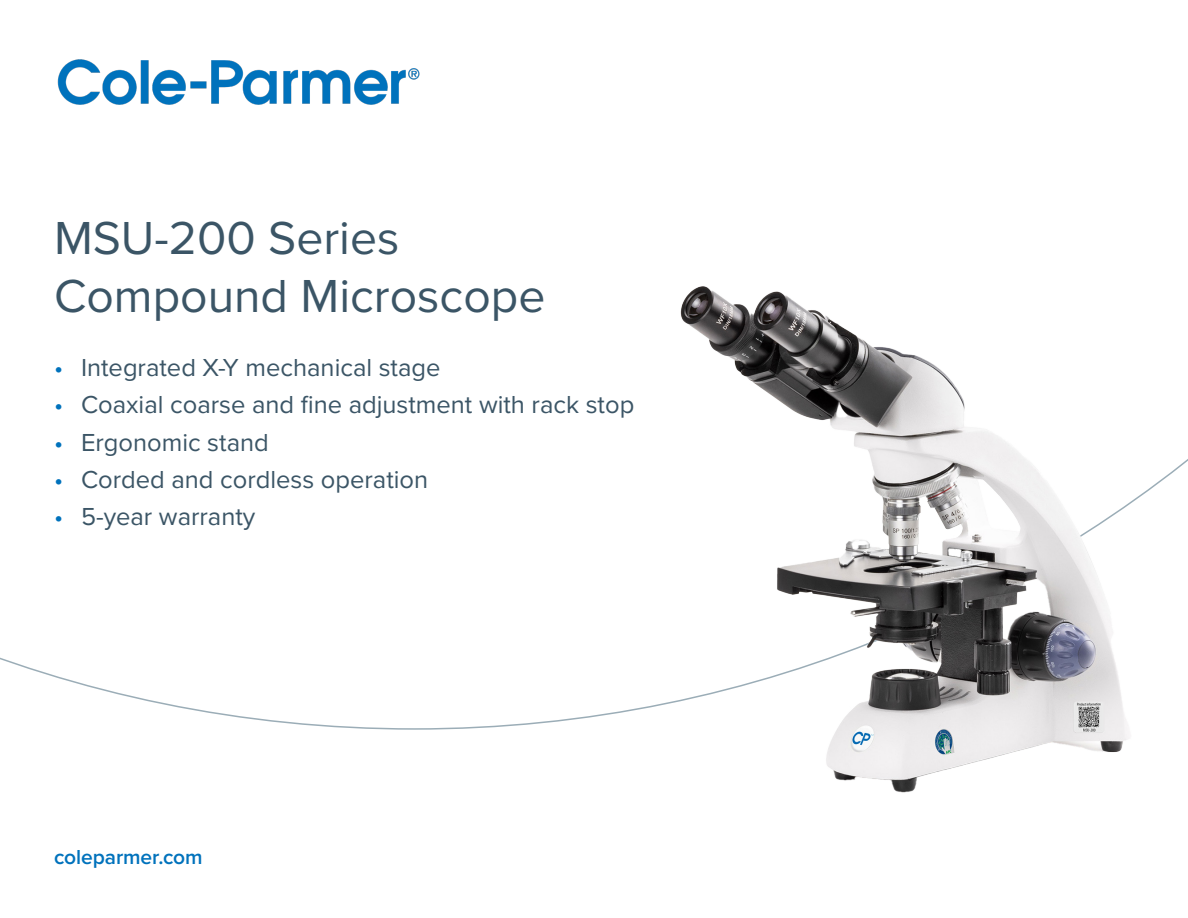
<style>
.page{position:relative;width:1188px;height:918px;background:#fff}
.page>*{position:absolute;margin:0;border:0;box-sizing:border-box;transform-origin:0 0}
.t1{font:48px "Proxima Nova";color:#3b5566}
.t2{font:25.5px "Proxima Nova";color:#3b5566}
.t3{font:600 21px "Proxima Nova";letter-spacing:-.005em;color:#0072bc}
.s1{color:#0072bc}
</style>
<div class="page">
<img style="left:57px;top:59px;width:363px;height:46px">
<img style="left:680px;top:286px;width:454px;height:507px">
<p class="t1" style="left:54px;top:202px;width:347px">MSU-200 Series</p>
<p class="t1" style="left:54px;top:260px;width:493px">Compound Microscope</p>
<p class="t2" style="left:54px;top:348px;width:388px"><span class="s1">•</span> Integrated X-Y mechanical stage</p>
<p class="t2" style="left:54px;top:386px;width:582px"><span class="s1">•</span> Coaxial coarse and fine adjustment with rack stop</p>
<p class="t2" style="left:54px;top:423px;width:216px"><span class="s1">•</span> Ergonomic stand</p>
<p class="t2" style="left:54px;top:460px;width:376px"><span class="s1">•</span> Corded and cordless operation</p>
<p class="t2" style="left:54px;top:498px;width:203px"><span class="s1">•</span> 5-year warranty</p>
<p class="t3" style="left:54px;top:842px;width:150px">coleparmer.com</p>
</div>
